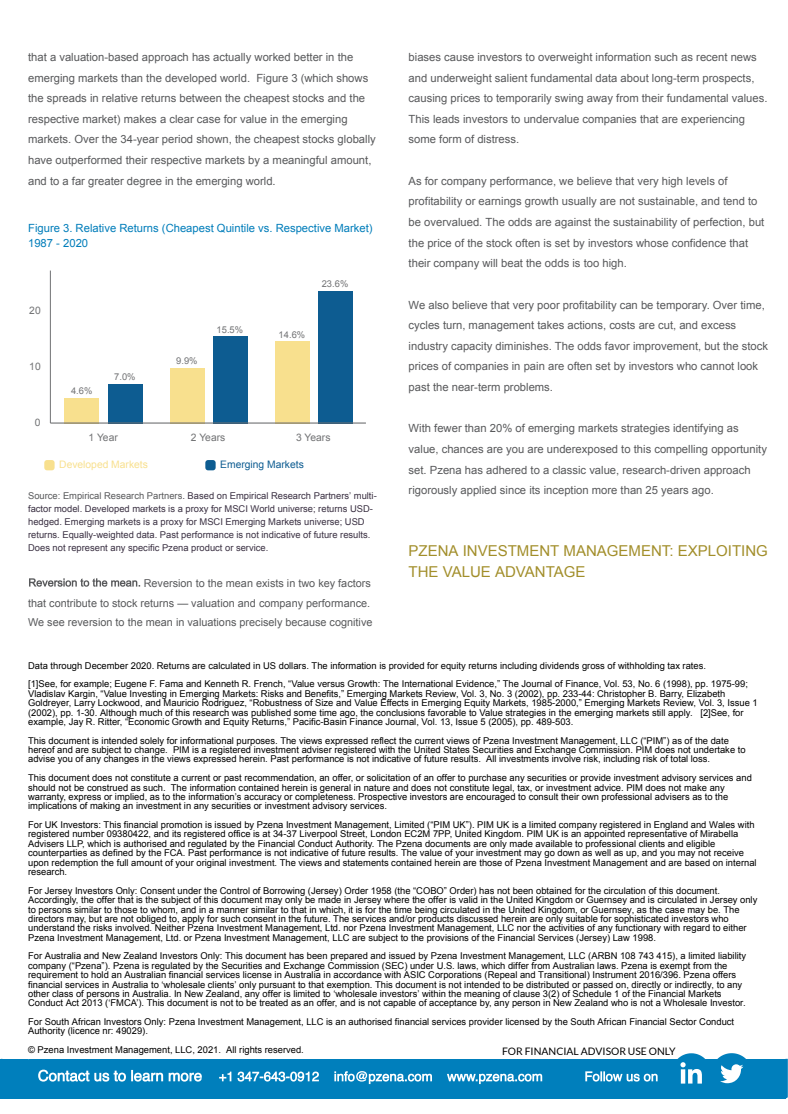
<style>
.page{position:relative;width:788px;height:1114px;background:#fff}
.page>*{position:absolute;margin:0;border:0;box-sizing:border-box;transform-origin:0 0}
.t1{font:15px/20.6px "Arial";color:#a28e2a}
.t2{font:11.25px/20.6px "Arial";color:#58595b}
.t3{font:11.25px/15px "Arial";color:#007dba}
.t4{font:10.88px/20px "Arial";color:#58595b}
.t5{font:10.25px "Lato";color:#000}
.t6{font:10.25px "Arial";color:#717274}
.t7{font:10.25px "Arial";color:#f8e08e}
.t8{font:10.25px "Arial";color:#0d5c91}
.t9{font:9.38px/9.4px "Arial";color:#000}
.t10{font:9.38px/13.1px "Arial";color:#3a3042}
.t11{font:9.38px "Arial";color:#717274}
.s1{color:#58595b}
.s2{color:rgb(0 0 0/0)}
</style>
<div class="page">
<div style="left:0;top:1058px;width:785px;height:40px;background:#007fbc"></div>
<svg style="left:785px;top:1058px;width:2px;height:40px"></svg>
<svg style="left:38px;top:1069px;width:164px;height:12px"></svg>
<svg style="left:219px;top:1071px;width:323px;height:13px"></svg>
<svg style="left:585px;top:1071px;width:72px;height:10px"></svg>
<svg style="left:671px;top:1053px;width:81px;height:31px"></svg>
<svg style="left:29px;top:578px;width:111px;height:9px"></svg>
<div style="left:108px;top:384px;width:34px;height:39px;background:#0d5c91"></div>
<div style="left:213px;top:336px;width:34px;height:87px;background:#0d5c91"></div>
<div style="left:318px;top:291px;width:34px;height:132px;background:#0d5c91"></div>
<div style="left:65px;top:397px;width:34px;height:26px;background:#f8e08e"></div>
<div style="left:170px;top:368px;width:34px;height:55px;background:#f8e08e"></div>
<div style="left:275px;top:341px;width:34px;height:82px;background:#f8e08e"></div>
<hr style="left:50px;top:423px;width:316px;height:1px;background:#000;opacity:.15">
<hr style="left:50px;top:270px;width:1px;height:153px;background:#717274">
<hr style="left:50px;top:422px;width:316px;height:1px;background:#717274">
<svg style="left:44px;top:460px;width:11px;height:10px"></svg>
<svg style="left:205px;top:460px;width:11px;height:10px"></svg>
<p class="t2" style="left:28px;top:47px;width:349px">that a valuation-based approach has actually worked better in the emerging markets than the developed world. Figure 3 (which shows the spreads in relative returns between the cheapest stocks and the respective market) makes a clear case for value in the emerging markets. Over the 34-year period shown, the cheapest stocks globally have outperformed their respective markets by a meaningful amount, and to a far greater degree in the emerging world.</p>
<p class="t3" style="left:28px;top:220px;width:346px">Figure 3. Relative Returns (Cheapest Quintile vs. Respective Market)<br>1987 - 2020</p>
<p class="t6" style="left:29px;top:304px;width:13px">20</p>
<p class="t6" style="left:29px;top:360px;width:13px">10</p>
<p class="t6" style="left:35px;top:417px;width:7px">0</p>
<p class="t11" style="left:71px;top:385px;width:23px">4.6%</p>
<p class="t11" style="left:114px;top:372px;width:23px">7.0%</p>
<p class="t11" style="left:176px;top:356px;width:23px">9.9%</p>
<p class="t11" style="left:216px;top:324px;width:28px">15.5%</p>
<p class="t11" style="left:278px;top:329px;width:28px">14.6%</p>
<p class="t11" style="left:322px;top:279px;width:28px">23.6%</p>
<p class="t6" style="left:88px;top:432px;width:31px">1 Year</p>
<p class="t6" style="left:191px;top:432px;width:36px">2 Years</p>
<p class="t6" style="left:296px;top:432px;width:36px">3 Years</p>
<p class="t7" style="left:59px;top:459px;width:90px">Developed Markets</p>
<p class="t8" style="left:220px;top:459px;width:85px">Emerging Markets</p>
<p class="t10" style="left:28px;top:489px;width:350px"><span class="s1">Source: Empirical Research Partners</span>. Based on Empirical Research Partners’ multi&shy;factor model. Developed markets is a proxy for MSCI World universe; returns USD&shy;hedged. Emerging markets is a proxy for MSCI Emerging Markets universe; USD returns. Equally-weighted data. Past performance is not indicative of future results.<br>Does not represent any specific Pzena product or service.</p>
<p class="t4" style="left:28px;top:573px;width:346px"><span class="s2">Reversion to the mean.</span> Reversion to the mean exists in two key factors that contribute to stock returns — valuation and company performance.<br>We see reversion to the mean in valuations precisely because cognitive</p>
<p class="t2" style="left:408px;top:47px;width:360px">biases cause investors to overweight information such as recent news and underweight salient fundamental data about long-term prospects, causing prices to temporarily swing away from their fundamental values.<br>This leads investors to undervalue companies that are experiencing some form of distress.</p>
<p class="t2" style="left:408px;top:170px;width:357px">As for company performance, we believe that very high levels of profitability or earnings growth usually are not sustainable, and tend to be overvalued. The odds are against the sustainability of perfection, but the price of the stock often is set by investors whose confidence that their company will beat the odds is too high.</p>
<p class="t2" style="left:408px;top:294px;width:361px">We also believe that very poor profitability can be temporary. Over time, cycles turn, management takes actions, costs are cut, and excess industry capacity diminishes. The odds favor improvement, but the stock prices of companies in pain are often set by investors who cannot look past the near-term problems.</p>
<p class="t2" style="left:408px;top:418px;width:360px">With fewer than 20% of emerging markets strategies identifying as value, chances are you are underexposed to this compelling opportunity set. Pzena has adhered to a classic value, research-driven approach rigorously applied since its inception more than 25 years ago.</p>
<h1 class="t1" style="left:408px;top:540px;width:361px">PZENA INVESTMENT MANAGEMENT: EXPLOITING<br>THE VALUE ADVANTAGE</h1>
<p class="t9" style="left:28px;top:656px;width:721px;line-height:18.8px">Data through December 2020. Returns are calculated in US dollars. The information is provided for equity returns including dividends gross of withholding tax rates.<br>[1]See, for example; Eugene F. Fama and Kenneth R. French, “Value versus Growth: The International Evidence,” The Journal of Finance, Vol. 53, No. 6 (1998), pp. 1975-99;</p>
<p class="t9" style="left:28px;top:689px;width:731px">Vladislav Kargin, “Value Investing in Emerging Markets: Risks and Benefits,” Emerging Markets Review, Vol. 3, No. 3 (2002), pp. 233-44: Christopher B. Barry, Elizabeth Goldreyer, Larry Lockwood, and Mauricio Rodriguez, “Robustness of Size and Value Effects in Emerging Equity Markets, 1985-2000,” Emerging Markets Review, Vol. 3, Issue 1 (2002), pp. 1-30. Although much of this research was published some time ago, the conclusions favorable to Value strategies in the emerging markets still apply. [2]See, for example, Jay R. Ritter, “Economic Growth and Equity Returns,” Pacific-Basin Finance Journal, Vol. 13, Issue 5 (2005), pp. 489-503.</p>
<p class="t9" style="left:28px;top:735px;width:719px">This document is intended solely for informational purposes. The views expressed reflect the current views of Pzena Investment Management, LLC (“PIM”) as of the date hereof and are subject to change. PIM is a registered investment adviser registered with the United States Securities and Exchange Commission. PIM does not undertake to advise you of any changes in the views expressed herein. Past performance is not indicative of future results. All investments involve risk, including risk of total loss.</p>
<p class="t9" style="left:28px;top:773px;width:725px">This document does not constitute a current or past recommendation, an offer, or solicitation of an offer to purchase any securities or provide investment advisory services and should not be construed as such. The information contained herein is general in nature and does not constitute legal, tax, or investment advice. PIM does not make any warranty, express or implied, as to the information’s accuracy or completeness. Prospective investors are encouraged to consult their own professional advisers as to the implications of making an investment in any securities or investment advisory services.</p>
<p class="t9" style="left:28px;top:820px;width:730px">For UK Investors: This financial promotion is issued by Pzena Investment Management, Limited (“PIM UK”). PIM UK is a limited company registered in England and Wales with registered number 09380422, and its registered office is at 34-37 Liverpool Street, London EC2M 7PP, United Kingdom. PIM UK is an appointed representative of Mirabella Advisers LLP, which is authorised and regulated by the Financial Conduct Authority. The Pzena documents are only made available to professional clients and eligible counterparties as defined by the FCA. Past performance is not indicative of future results. The value of your investment may go down as well as up, and you may not receive upon redemption the full amount of your original investment. The views and statements contained herein are those of Pzena Investment Management and are based on internal research.</p>
<p class="t9" style="left:28px;top:885px;width:730px">For Jersey Investors Only: Consent under the Control of Borrowing (Jersey) Order 1958 (the “COBO” Order) has not been obtained for the circulation of this document.<br>Accordingly, the offer that is the subject of this document may only be made in Jersey where the offer is valid in the United Kingdom or Guernsey and is circulated in Jersey only to persons similar to those to whom, and in a manner similar to that in which, it is for the time being circulated in the United Kingdom, or Guernsey, as the case may be. The directors may, but are not obliged to, apply for such consent in the future. The services and/or products discussed herein are only suitable for sophisticated investors who understand the risks involved. Neither Pzena Investment Management, Ltd. nor Pzena Investment Management, LLC nor the activities of any functionary with regard to either Pzena Investment Management, Ltd. or Pzena Investment Management, LLC are subject to the provisions of the Financial Services (Jersey) Law 1998.</p>
<p class="t9" style="left:28px;top:951px;width:719px">For Australia and New Zealand Investors Only: This document has been prepared and issued by Pzena Investment Management, LLC (ARBN 108 743 415), a limited liability company (“Pzena”). Pzena is regulated by the Securities and Exchange Commission (SEC) under U.S. laws, which differ from Australian laws. Pzena is exempt from the requirement to hold an Australian financial services license in Australia in accordance with ASIC Corporations (Repeal and Transitional) Instrument 2016/396. Pzena offers financial services in Australia to ‘wholesale clients’ only pursuant to that exemption. This document is not intended to be distributed or passed on, directly or indirectly, to any other class of persons in Australia. In New Zealand, any offer is limited to ‘wholesale investors’ within the meaning of clause 3(2) of Schedule 1 of the Financial Markets Conduct Act 2013 (‘FMCA’). This document is not to be treated as an offer, and is not capable of acceptance by, any person in New Zealand who is not a Wholesale Investor.</p>
<p class="t9" style="left:28px;top:1017px;width:707px">For South African Investors Only: Pzena Investment Management, LLC is an authorised financial services provider licensed by the South African Financial Sector Conduct<br>Authority (licence nr: 49029).</p>
<p class="t9" style="left:28px;top:1045px;width:277px">© Pzena Investment Management, LLC, 2021. All rights reserved.</p>
<p class="t5" style="left:502px;top:1045px;width:175px">FOR FINANCIAL ADVISOR USE ONLY</p>
</div>
